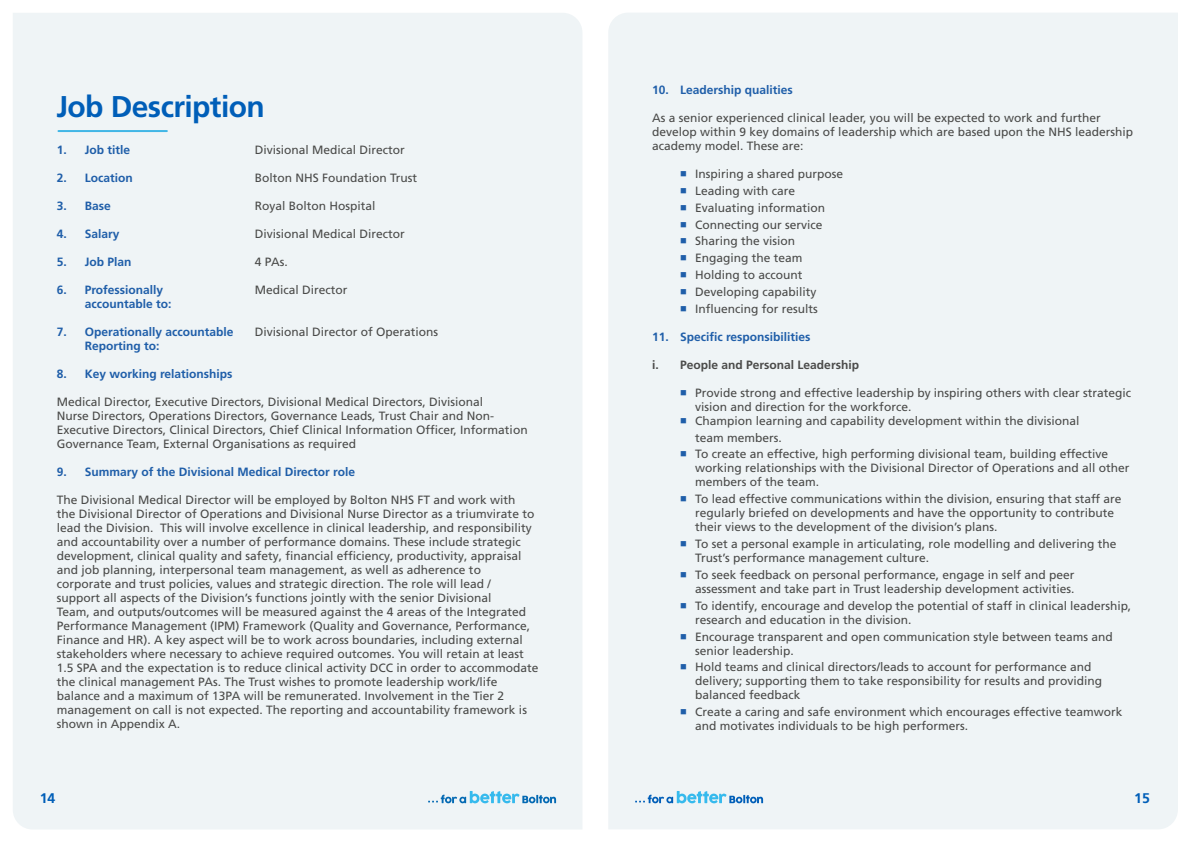
<style>
.page{position:relative;width:1191px;height:842px;background:#fff}
.page>*{position:absolute;margin:0;border:0;box-sizing:border-box;transform-origin:0 0}
.t1{font:700 30px "Frutiger LT Pro";letter-spacing:-.02em;color:#005eb8}
.t2{font:700 14px "Frutiger LT Pro";color:#005eb8}
.t3{font:12px/14px "Frutiger LT Pro";color:#4a4a49}
.t4{font:700 12px "Frutiger LT Pro";color:#1f5ea9}
.t5{font:700 12px "Frutiger LT Pro";color:#4a4a49}
.s1{color:#1f5ea9}
</style>
<div class="page">
<div style="left:608px;top:13px;width:570px;height:816px;background:#eff4f6"></div>
<div style="left:13px;top:13px;width:569px;height:816px;background:#eff4f6"></div>
<svg style="left:428px;top:791px;width:128px;height:12px"></svg>
<hr style="left:58px;top:130px;width:109px;height:2px;background:#41b6e6">
<svg style="left:635px;top:791px;width:128px;height:12px"></svg>
<h1 class="t1" style="left:56px;top:88px;width:210px">Job Description</h1>
<p class="t4" style="left:57px;top:142px;width:75px">1. Job title</p>
<p class="t3" style="left:255px;top:142px;width:152px">Divisional Medical Director</p>
<p class="t4" style="left:57px;top:170px;width:77px">2. Location</p>
<p class="t3" style="left:255px;top:170px;width:164px">Bolton NHS Foundation Trust</p>
<p class="t4" style="left:57px;top:198px;width:55px">3. Base</p>
<p class="t3" style="left:255px;top:198px;width:122px">Royal Bolton Hospital</p>
<p class="t4" style="left:57px;top:226px;width:64px">4. Salary</p>
<p class="t3" style="left:255px;top:226px;width:152px">Divisional Medical Director</p>
<p class="t4" style="left:57px;top:254px;width:76px">5. Job Plan</p>
<p class="t3" style="left:255px;top:254px;width:34px">4 PAs.</p>
<p class="t4" style="left:57px;top:282px;width:108px">6. Professionally</p>
<p class="t3" style="left:255px;top:282px;width:94px">Medical Director</p>
<p class="t4" style="left:85px;top:296px;width:88px">accountable to:</p>
<p class="t4" style="left:57px;top:324px;width:178px">7. Operationally accountable</p>
<p class="t3" style="left:255px;top:325px;width:185px">Divisional Director of Operations</p>
<p class="t4" style="left:85px;top:338px;width:76px">Reporting to:</p>
<p class="t4" style="left:57px;top:366px;width:177px">8. Key working relationships</p>
<p class="t3" style="left:57px;top:395px;width:472px">Medical Director, Executive Directors, Divisional Medical Directors, Divisional<br>Nurse Directors, Operations Directors, Governance Leads, Trust Chair and Non-Executive Directors, Clinical Directors, Chief Clinical Information Officer, Information Governance Team, External Organisations as required</p>
<p class="t4" style="left:57px;top:464px;width:300px">9. Summary of the Divisional Medical Director role</p>
<p class="t3" style="left:57px;top:493px;width:483px">The Divisional Medical Director will be employed by Bolton NHS FT and work with<br>the Divisional Director of Operations and Divisional Nurse Director as a triumvirate to lead the Division. This will involve excellence in clinical leadership, and responsibility and accountability over a number of performance domains. These include strategic development, clinical quality and safety, financial efficiency, productivity, appraisal and job planning, interpersonal team management, as well as adherence to corporate and trust policies, values and strategic direction. The role will lead /<br>support all aspects of the Division’s functions jointly with the senior Divisional<br>Team, and outputs/outcomes will be measured against the 4 areas of the Integrated Performance Management (IPM) Framework (Quality and Governance, Performance, Finance and HR). A key aspect will be to work across boundaries, including external stakeholders where necessary to achieve required outcomes. You will retain at least 1.5 SPA and the expectation is to reduce clinical activity DCC in order to accommodate the clinical management PAs. The Trust wishes to promote leadership work/life balance and a maximum of 13PA will be remunerated. Involvement in the Tier 2 management on call is not expected. The reporting and accountability framework is shown in Appendix A.</p>
<p class="t2" style="left:40px;top:790px;width:17px">14</p>
<p class="t4" style="left:652px;top:83px;width:142px">10. Leadership qualities</p>
<p class="t3" style="left:652px;top:111px;width:482px">As a senior experienced clinical leader, you will be expected to work and further develop within 9 key domains of leadership which are based upon the NHS leadership academy model. These are:</p>
<p class="t3" style="left:680px;top:167px;width:165px"><span class="s1">■</span> Inspiring a shared purpose</p>
<p class="t3" style="left:680px;top:184px;width:117px"><span class="s1">■</span> Leading with care</p>
<p class="t3" style="left:680px;top:201px;width:147px"><span class="s1">■</span> Evaluating information</p>
<p class="t3" style="left:680px;top:217px;width:144px"><span class="s1">■</span> Connecting our service</p>
<p class="t3" style="left:680px;top:234px;width:117px"><span class="s1">■</span> Sharing the vision</p>
<p class="t3" style="left:680px;top:251px;width:124px"><span class="s1">■</span> Engaging the team</p>
<p class="t3" style="left:680px;top:268px;width:124px"><span class="s1">■</span> Holding to account</p>
<p class="t3" style="left:680px;top:285px;width:138px"><span class="s1">■</span> Developing capability</p>
<p class="t3" style="left:680px;top:302px;width:139px"><span class="s1">■</span> Influencing for results</p>
<p class="t4" style="left:652px;top:329px;width:160px">11. Specific responsibilities</p>
<p class="t5" style="left:652px;top:357px;width:208px">i. People and Personal Leadership</p>
<p class="t3" style="left:695px;top:386px;width:437px;text-indent:-15px"><span class="s1">■</span> Provide strong and effective leadership by inspiring others with clear strategic vision and direction for the workforce.</p>
<p class="t3" style="left:695px;top:412px;width:386px;line-height:16.8px;text-indent:-15px"><span class="s1">■</span> Champion learning and capability development within the divisional team members.</p>
<p class="t3" style="left:695px;top:447px;width:436px;text-indent:-15px"><span class="s1">■</span> To create an effective, high performing divisional team, building effective working relationships with the Divisional Director of Operations and all other members of the team.</p>
<p class="t3" style="left:695px;top:492px;width:428px;text-indent:-15px"><span class="s1">■</span> To lead effective communications within the division, ensuring that staff are regularly briefed on developments and have the opportunity to contribute their views to the development of the division’s plans.</p>
<p class="t3" style="left:695px;top:537px;width:423px;text-indent:-15px"><span class="s1">■</span> To set a personal example in articulating, role modelling and delivering the<br>Trust’s performance management culture.</p>
<p class="t3" style="left:680px;top:568px;width:396px;text-align:right"><span class="s1">■</span> To seek feedback on personal performance, engage in self and peer assessment and take part in Trust leadership development activities.</p>
<p class="t3" style="left:695px;top:599px;width:437px;text-indent:-15px"><span class="s1">■</span> To identify, encourage and develop the potential of staff in clinical leadership, research and education in the division.</p>
<p class="t3" style="left:695px;top:629px;width:419px;text-indent:-15px"><span class="s1">■</span> Encourage transparent and open communication style between teams and senior leadership.</p>
<p class="t3" style="left:695px;top:660px;width:408px;text-indent:-15px"><span class="s1">■</span> Hold teams and clinical directors/leads to account for performance and delivery; supporting them to take responsibility for results and providing balanced feedback</p>
<p class="t3" style="left:695px;top:705px;width:429px;text-indent:-15px"><span class="s1">■</span> Create a caring and safe environment which encourages effective teamwork and motivates individuals to be high performers.</p>
<p class="t2" style="left:1134px;top:790px;width:17px">15</p>
</div>
